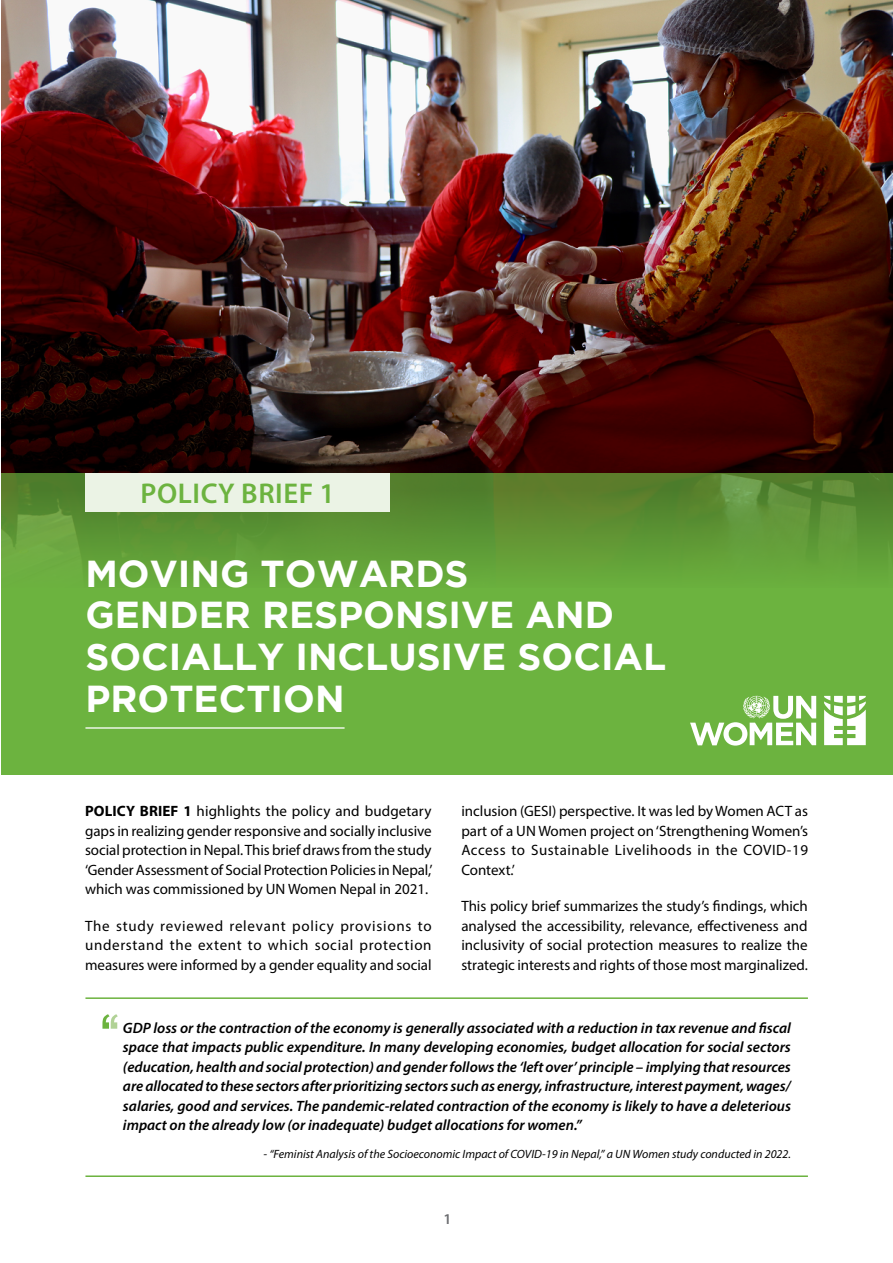
<style>
.page{position:relative;width:893px;height:1263px;background:#fff}
.page>*{position:absolute;margin:0;border:0;box-sizing:border-box;transform-origin:0 0}
.Heading_1_new{font:700 37.5px/41.7px "Gotham";color:#fff}
.t1{font:600 28.65px "Myriad Pro";letter-spacing:.02em;color:#6cb33f}
.t2{font:15px/19.5px "Myriad Pro";color:#000;text-align:justify}
.Normal__Web{font:italic 600 15px/19.5px "Myriad Pro";color:#000;text-align:justify}
.t3{font:600 15px "Myriad Pro";color:#6d6e71}
.Normal__Web-2{font:italic 12px "Myriad Pro";color:#000}
.s1{font-weight:700}
</style>
<div class="page">
<img style="left:1px;top:0;width:892px;height:473px">
<svg style="left:1px;top:473px;width:892px;height:302px;background:#67a83b"></svg>
<hr style="left:85px;top:727px;width:260px;height:2px;background:#fff">
<div style="left:85px;top:473px;width:305px;height:39px;background:#ebf3e5"></div>
<hr style="left:85px;top:997px;width:723px;height:2px;background:#6cb33f">
<hr style="left:85px;top:1175px;width:723px;height:2px;background:#6cb33f">
<svg style="left:102px;top:1014px;width:16px;height:15px"></svg>
<svg style="left:690px;top:695px;width:126px;height:51px"></svg>
<svg style="left:824px;top:696px;width:42px;height:49px"></svg>
<p class="t1" style="left:140px;top:475px;width:196px">POLICY BRIEF 1</p>
<h1 class="Heading_1_new" style="left:85px;top:552px;width:582px">MOVING TOWARDS<br>GENDER RESPONSIVE AND<br>SOCIALLY INCLUSIVE SOCIAL<br>PROTECTION</h1>
<p class="t2" style="left:85px;top:801px;width:349px"><span class="s1">POLICY BRIEF 1</span> highlights the policy and budgetary gaps in realizing gender responsive and socially inclusive social protection in Nepal. This brief draws from the study ‘Gender Assessment of Social Protection Policies in Nepal,’ which was commissioned by UN Women Nepal in 2021.</p>
<p class="t2" style="left:85px;top:915px;width:348px">The study reviewed relevant policy provisions to understand the extent to which social protection measures were informed by a gender equality and social</p>
<p class="t2" style="left:461px;top:801px;width:348px">inclusion (GESI) perspective. It was led by Women ACT as part of a UN Women project on ‘Strengthening Women’s Access to Sustainable Livelihoods in the COVID-19<br>Context.’</p>
<p class="t2" style="left:461px;top:896px;width:348px">This policy brief summarizes the study’s findings, which analysed the accessibility, relevance, effectiveness and inclusivity of social protection measures to realize the strategic interests and rights of those most marginalized.</p>
<p class="Normal__Web" style="left:123px;top:1018px;width:669px">GDP loss or the contraction of the economy is generally associated with a reduction in tax revenue and fiscal space that impacts public expenditure. In many developing economies, budget allocation for social sectors (education, health and social protection) and gender follows the ‘left over’ principle – implying that resources are allocated to these sectors after prioritizing sectors such as energy, infrastructure, interest payment, wages/ salaries, good and services. The pandemic-related contraction of the economy is likely to have a deleterious impact on the already low (or inadequate) budget allocations for women.”</p>
<p class="Normal__Web-2" style="left:264px;top:1147px;width:529px">- “Feminist Analysis of the Socioeconomic Impact of COVID-19 in Nepal,” a UN Women study conducted in 2022.</p>
<p class="t3" style="left:443px;top:1209px;width:10px">1</p>
</div>
